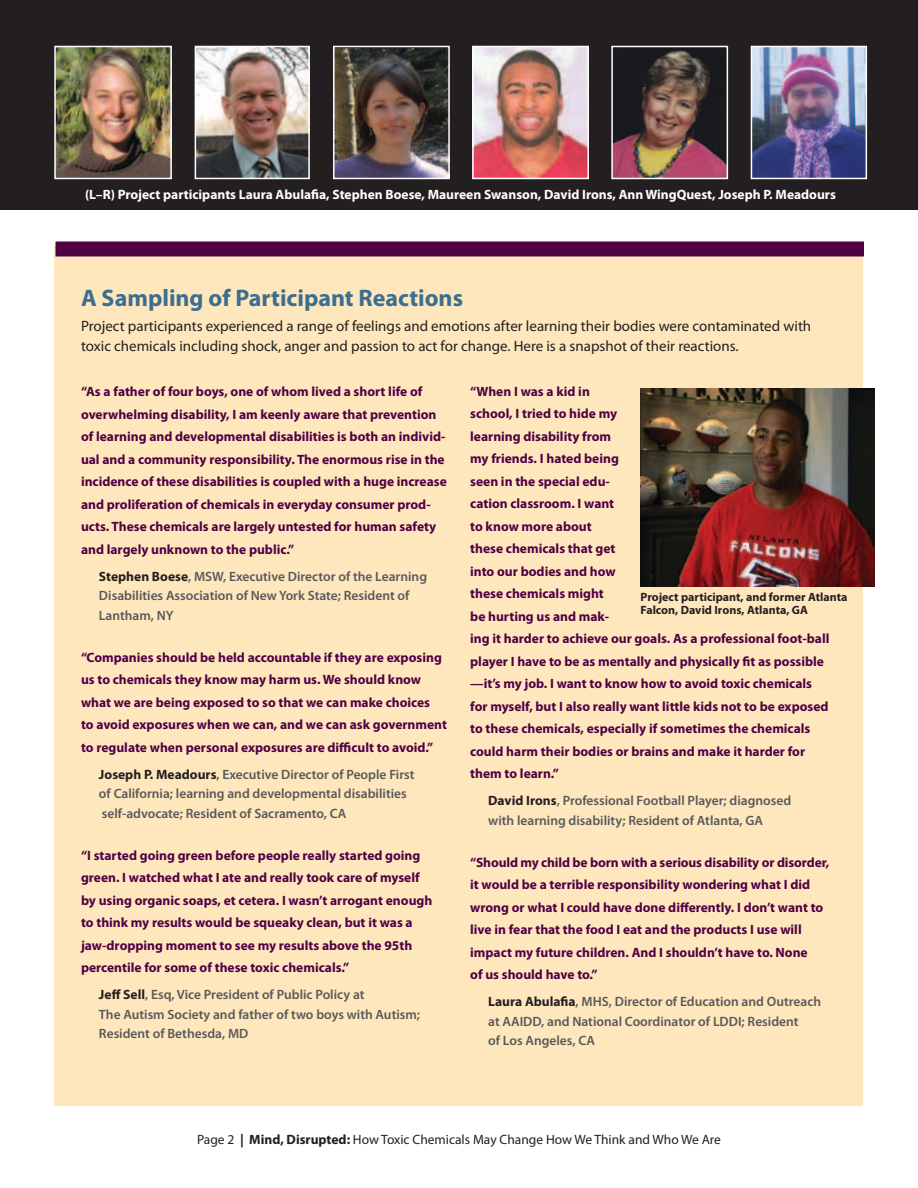
<style>
.page{position:relative;width:918px;height:1188px;background:#fff}
.page>*{position:absolute;margin:0;border:0;box-sizing:border-box;transform-origin:0 0}
.t1{font:700 24px "Myriad Pro";color:#3b6e8f}
.t2{font:15px/19.5px "Myriad Pro";color:#231f20}
.t3{font:700 13.5px/22.5px "Myriad Pro";color:#500045}
.t4{font:600 13.5px/19.5px "Myriad Pro";color:#58595b}
.t5{font:700 13.5px "Myriad Pro";color:#fff}
.t6{font:13.5px "Myriad Pro";color:#231f20}
.t7{font:700 12px/13.5px "Myriad Pro";color:#231f20}
.s1{font-weight:700;color:#231f20}
.s2{font-weight:700}
</style>
<div class="page">
<div style="left:0;top:0;width:918px;height:210px;background:#231f20"></div>
<div style="left:55px;top:246px;width:808px;height:859px;background:#ffe7bd"></div>
<img style="left:475px;top:49px;width:111px;height:127px">
<div style="left:472px;top:46px;width:117px;height:133px;border:2px solid #fff"></div>
<img style="left:614px;top:49px;width:111px;height:127px">
<div style="left:611px;top:46px;width:117px;height:133px;border:2px solid #fff"></div>
<img style="left:754px;top:49px;width:110px;height:127px">
<div style="left:751px;top:46px;width:116px;height:133px;border:2px solid #fff"></div>
<img style="left:57px;top:49px;width:112px;height:127px">
<div style="left:54px;top:46px;width:118px;height:133px;border:2px solid #fff"></div>
<img style="left:336px;top:49px;width:111px;height:127px">
<div style="left:333px;top:46px;width:117px;height:133px;border:2px solid #fff"></div>
<img style="left:198px;top:49px;width:109px;height:127px">
<div style="left:195px;top:46px;width:115px;height:133px;border:2px solid #fff"></div>
<img style="left:640px;top:388px;width:234px;height:199px">
<div style="left:56px;top:241px;width:808px;height:15px;background:#500045"></div>
<p class="t5" style="left:85px;top:186px;width:752px">(L–R) Project participants Laura Abulafia, Stephen Boese, Maureen Swanson, David Irons, Ann WingQuest, Joseph P. Meadours</p>
<h1 class="t1" style="left:81px;top:282px;width:384px">A Sampling of Participant Reactions</h1>
<p class="t2" style="left:81px;top:316px;width:732px">Project participants experienced a range of feelings and emotions after learning their bodies were contaminated with toxic chemicals including shock, anger and passion to act for change. Here is a snapshot of their reactions.</p>
<p class="t3" style="left:81px;top:380px;width:367px">“As a father of four boys, one of whom lived a short life of overwhelming disability, I am keenly aware that prevention of learning and developmental disabilities is both an individ&shy;ual and a community responsibility. The enormous rise in the incidence of these disabilities is coupled with a huge increase and proliferation of chemicals in everyday consumer prod&shy;ucts. These chemicals are largely untested for human safety and largely unknown to the public.”</p>
<p class="t4" style="left:99px;top:566px;width:330px"><span class="s1">Stephen Boese</span>, MSW, Executive Director of the Learning<br>Disabilities Association of New York State; Resident of<br>Lantham, NY</p>
<p class="t3" style="left:81px;top:646px;width:368px">“Companies should be held accountable if they are exposing us to chemicals they know may harm us. We should know what we are being exposed to so that we can make choices<br>to avoid exposures when we can, and we can ask government to regulate when personal exposures are difficult to avoid.”</p>
<p class="t4" style="left:99px;top:764px;width:317px"><span class="s1">Joseph P. Meadours</span>, Executive Director of People First of California; learning and developmental disabilities self-advocate; Resident of Sacramento, CA</p>
<p class="t3" style="left:81px;top:844px;width:353px">“I started going green before people really started going green. I watched what I ate and really took care of myself by using organic soaps, et cetera. I wasn’t arrogant enough to think my results would be squeaky clean, but it was a jaw-dropping moment to see my results above the 95th percentile for some of these toxic chemicals.”</p>
<p class="t4" style="left:99px;top:985px;width:323px"><span class="s1">Jeff Sell</span>, Esq, Vice President of Public Policy at<br>The Autism Society and father of two boys with Autism;<br>Resident of Bethesda, MD</p>
<p class="t3" style="left:470px;top:379px;width:361px">“When I was a kid in<br>school, I tried to hide my<br>learning disability from<br>my friends. I hated being<br>seen in the special edu-<br>cation classroom. I want<br>to know more about<br>these chemicals that get<br>into our bodies and how<br>these chemicals might<br>be hurting us and mak-<br>ing it harder to achieve our goals. As a professional foot-ball player I have to be as mentally and physically fit as possible —it’s my job. I want to know how to avoid toxic chemicals for myself, but I also really want little kids not to be exposed to these chemicals, especially if sometimes the chemicals could harm their bodies or brains and make it harder for them to learn.”</p>
<p class="t4" style="left:488px;top:791px;width:305px"><span class="s1">David Irons</span>, Professional Football Player; diagnosed with learning disability; Resident of Atlanta, GA</p>
<p class="t3" style="left:470px;top:850px;width:361px">“Should my child be born with a serious disability or disorder, it would be a terrible responsibility wondering what I did wrong or what I could have done differently. I don’t want to live in fear that the food I eat and the products I use will impact my future children. And I shouldn’t have to. None<br>of us should have to.”</p>
<p class="t4" style="left:488px;top:992px;width:334px"><span class="s1">Laura Abulafia</span>, MHS, Director of Education and Outreach at AAIDD, and National Coordinator of LDDI; Resident<br>of Los Angeles, CA</p>
<p class="t7" style="left:640px;top:590px;width:208px">Project participant, and former Atlanta<br>Falcon, David Irons, Atlanta, GA</p>
<p class="t6" style="left:197px;top:1131px;width:525px">Page 2 <span class="s2">| Mind, Disrupted:</span> How Toxic Chemicals May Change How We Think and Who We Are</p>
</div>
